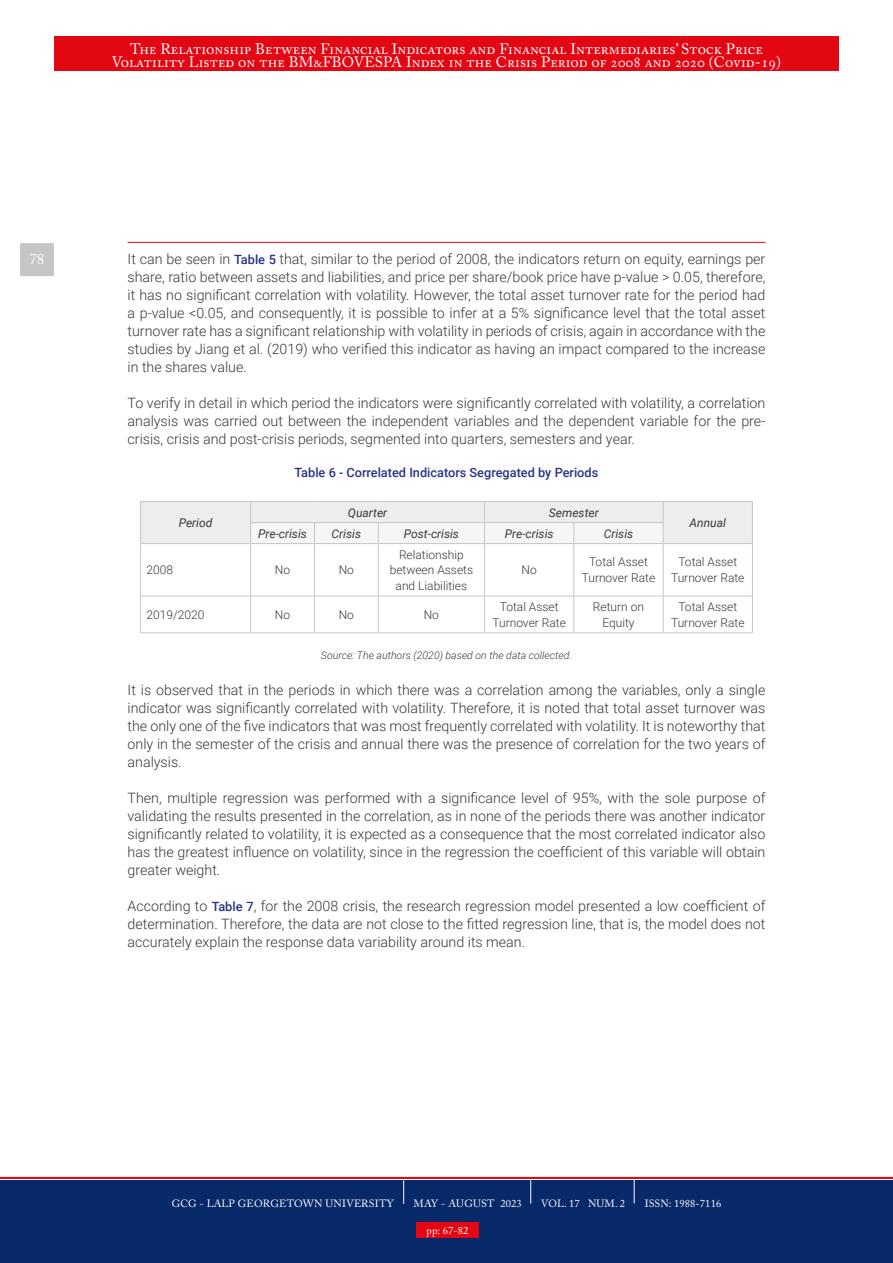
<style>
.page{position:relative;width:893px;height:1263px;background:#fff}
.page>*{position:absolute;margin:0;border:0;box-sizing:border-box;transform-origin:0 0}
.t1{font:15px/13.5px "Adobe Caslon Pro";letter-spacing:.005em;color:#fff;text-align:center}
.t2{font:300 14.25px/18px "Roboto";color:#3a3835;text-align:justify}
.t3{font:500 12.75px "Roboto";color:#283583}
.t4{font:300 12px/15.8px "Roboto";color:#3a3835;text-align:center}
.t5{font:italic 12px "Roboto";color:#3a3835}
.t6{font:10.5px "Adobe Caslon Pro";letter-spacing:.01em;color:#fff}
.t7{font:italic 300 10.5px "Roboto";color:#3a3835}
.s1{font-weight:500;font-size:12.75px;color:#283583}
</style>
<div class="page">
<div style="left:54px;top:37px;width:785px;height:34px;background:#e30613"></div>
<div style="left:0;top:1180px;width:893px;height:83px;background:#082969"></div>
<div style="left:20px;top:243px;width:34px;height:33px;background:#c6c6c6;border-radius:2px"></div>
<hr style="left:128px;top:242px;width:637px;height:1px;background:#e30613">
<svg style="left:0;top:1177px;width:893px;height:27px"></svg>
<hr style="left:140px;top:501px;width:111px;height:1px;background:#c6c6c6">
<hr style="left:251px;top:501px;width:63px;height:1px;background:#c6c6c6">
<hr style="left:314px;top:501px;width:64px;height:1px;background:#c6c6c6">
<hr style="left:378px;top:501px;width:107px;height:1px;background:#c6c6c6">
<hr style="left:485px;top:501px;width:89px;height:1px;background:#c6c6c6">
<hr style="left:574px;top:501px;width:89px;height:1px;background:#c6c6c6">
<hr style="left:663px;top:501px;width:90px;height:1px;background:#c6c6c6">
<hr style="left:140px;top:544px;width:1px;height:52px;background:#c6c6c6">
<hr style="left:250px;top:544px;width:1px;height:52px;background:#c6c6c6">
<hr style="left:314px;top:544px;width:1px;height:52px;background:#c6c6c6">
<hr style="left:378px;top:544px;width:1px;height:52px;background:#c6c6c6">
<hr style="left:484px;top:544px;width:1px;height:52px;background:#c6c6c6">
<hr style="left:574px;top:544px;width:1px;height:52px;background:#c6c6c6">
<hr style="left:663px;top:544px;width:1px;height:52px;background:#c6c6c6">
<hr style="left:752px;top:544px;width:1px;height:52px;background:#c6c6c6">
<hr style="left:140px;top:596px;width:111px;height:1px;background:#c6c6c6">
<hr style="left:140px;top:596px;width:1px;height:37px;background:#c6c6c6">
<hr style="left:251px;top:596px;width:63px;height:1px;background:#c6c6c6">
<hr style="left:250px;top:596px;width:1px;height:37px;background:#c6c6c6">
<hr style="left:314px;top:596px;width:64px;height:1px;background:#c6c6c6">
<hr style="left:314px;top:596px;width:1px;height:37px;background:#c6c6c6">
<hr style="left:378px;top:596px;width:107px;height:1px;background:#c6c6c6">
<hr style="left:378px;top:596px;width:1px;height:37px;background:#c6c6c6">
<hr style="left:485px;top:596px;width:89px;height:1px;background:#c6c6c6">
<hr style="left:484px;top:596px;width:1px;height:37px;background:#c6c6c6">
<hr style="left:574px;top:596px;width:89px;height:1px;background:#c6c6c6">
<hr style="left:574px;top:596px;width:1px;height:37px;background:#c6c6c6">
<hr style="left:663px;top:596px;width:90px;height:1px;background:#c6c6c6">
<hr style="left:663px;top:596px;width:1px;height:37px;background:#c6c6c6">
<hr style="left:752px;top:596px;width:1px;height:37px;background:#c6c6c6">
<hr style="left:140px;top:633px;width:111px;height:1px;background:#c6c6c6">
<hr style="left:251px;top:633px;width:63px;height:1px;background:#c6c6c6">
<hr style="left:314px;top:633px;width:64px;height:1px;background:#c6c6c6">
<hr style="left:378px;top:633px;width:107px;height:1px;background:#c6c6c6">
<hr style="left:485px;top:633px;width:89px;height:1px;background:#c6c6c6">
<hr style="left:574px;top:633px;width:89px;height:1px;background:#c6c6c6">
<hr style="left:663px;top:633px;width:90px;height:1px;background:#c6c6c6">
<svg style="left:140px;top:502px;width:613px;height:42px"></svg>
<hr style="left:314px;top:522px;width:64px;height:1px;background:#c6c6c6">
<hr style="left:378px;top:522px;width:107px;height:1px;background:#c6c6c6">
<hr style="left:485px;top:522px;width:89px;height:1px;background:#c6c6c6">
<hr style="left:574px;top:522px;width:89px;height:1px;background:#c6c6c6">
<hr style="left:251px;top:543px;width:63px;height:1px;background:#c6c6c6">
<hr style="left:314px;top:543px;width:64px;height:1px;background:#c6c6c6">
<hr style="left:378px;top:543px;width:107px;height:1px;background:#c6c6c6">
<hr style="left:485px;top:543px;width:89px;height:1px;background:#c6c6c6">
<hr style="left:574px;top:543px;width:89px;height:1px;background:#c6c6c6">
<hr style="left:663px;top:543px;width:90px;height:1px;background:#c6c6c6">
<div style="left:416px;top:1222px;width:63px;height:15px;background:#e30613"></div>
<p class="t1" style="left:112px;top:42px;width:671px">The Relationship Between Financial Indicators and Financial Intermediaries’ Stock Price<br>Volatility Listed on the BM&amp;FBOVESPA Index in the Crisis Period of 2008 and 2020 (Covid-19)</p>
<p class="t1" style="left:29px;top:252px;width:16px">78</p>
<p class="t2" style="left:128px;top:250px;width:639px">It can be seen in <span class="s1">Table 5</span> that, similar to the period of 2008, the indicators return on equity, earnings per share, ratio between assets and liabilities, and price per share/book price have p-value &gt; 0.05, therefore, it has no significant correlation with volatility. However, the total asset turnover rate for the period had a p-value &lt;0.05, and consequently, it is possible to infer at a 5% significance level that the total asset turnover rate has a significant relationship with volatility in periods of crisis, again in accordance with the studies by Jiang et al. (2019) who verified this indicator as having an impact compared to the increase in the shares value.</p>
<p class="t2" style="left:128px;top:394px;width:639px">To verify in detail in which period the indicators were significantly correlated with volatility, a correlation analysis was carried out between the independent variables and the dependent variable for the pre&shy;crisis, crisis and post-crisis periods, segmented into quarters, semesters and year.</p>
<p class="t3" style="left:295px;top:464px;width:305px">Table 6 - Correlated Indicators Segregated by Periods</p>
<p class="t5" style="left:179px;top:514px;width:35px">Period</p>
<p class="t5" style="left:348px;top:504px;width:41px">Quarter</p>
<p class="t5" style="left:549px;top:504px;width:51px">Semester</p>
<p class="t5" style="left:690px;top:514px;width:38px">Annual</p>
<p class="t5" style="left:258px;top:525px;width:50px">Pre-crisis</p>
<p class="t5" style="left:332px;top:525px;width:31px">Crisis</p>
<p class="t5" style="left:404px;top:525px;width:57px">Post-crisis</p>
<p class="t5" style="left:505px;top:525px;width:50px">Pre-crisis</p>
<p class="t5" style="left:604px;top:525px;width:31px">Crisis</p>
<p class="t4" style="left:147px;top:562px;width:28px">2008</p>
<p class="t4" style="left:275px;top:562px;width:17px">No</p>
<p class="t4" style="left:339px;top:562px;width:17px">No</p>
<p class="t4" style="left:390px;top:546px;width:85px">Relationship between Assets and Liabilities</p>
<p class="t4" style="left:522px;top:562px;width:17px">No</p>
<p class="t4" style="left:582px;top:554px;width:75px">Total Asset<br>Turnover Rate</p>
<p class="t4" style="left:671px;top:554px;width:75px">Total Asset<br>Turnover Rate</p>
<p class="t4" style="left:147px;top:606px;width:59px">2019/2020</p>
<p class="t4" style="left:275px;top:606px;width:17px">No</p>
<p class="t4" style="left:339px;top:606px;width:17px">No</p>
<p class="t4" style="left:424px;top:606px;width:17px">No</p>
<p class="t4" style="left:492px;top:598px;width:75px">Total Asset<br>Turnover Rate</p>
<p class="t4" style="left:593px;top:598px;width:53px">Return on<br>Equity</p>
<p class="t4" style="left:671px;top:598px;width:75px">Total Asset<br>Turnover Rate</p>
<p class="t7" style="left:321px;top:647px;width:253px">Source: The authors (2020) based on the data collected.</p>
<p class="t2" style="left:128px;top:680px;width:639px">It is observed that in the periods in which there was a correlation among the variables, only a single indicator was significantly correlated with volatility. Therefore, it is noted that total asset turnover was the only one of the five indicators that was most frequently correlated with volatility. It is noteworthy that only in the semester of the crisis and annual there was the presence of correlation for the two years of analysis.</p>
<p class="t2" style="left:128px;top:788px;width:639px">Then, multiple regression was performed with a significance level of 95%, with the sole purpose of validating the results presented in the correlation, as in none of the periods there was another indicator significantly related to volatility, it is expected as a consequence that the most correlated indicator also has the greatest influence on volatility, since in the regression the coefficient of this variable will obtain greater weight.</p>
<p class="t2" style="left:128px;top:896px;width:639px">According to <span class="s1">Table 7</span>, for the 2008 crisis, the research regression model presented a low coefficient of determination. Therefore, the data are not close to the fitted regression line, that is, the model does not accurately explain the response data variability around its mean.</p>
<p class="t6" style="left:172px;top:1197px;width:224px">GCG - LALP GEORGETOWN UNIVERSITY</p>
<p class="t6" style="left:414px;top:1197px;width:110px">MAY - AUGUST 2023</p>
<p class="t6" style="left:541px;top:1197px;width:85px">VOL. 17 NUM. 2</p>
<p class="t6" style="left:645px;top:1197px;width:78px">ISSN: 1988-7116</p>
<p class="t6" style="left:426px;top:1224px;width:43px">pp: 67-82</p>
</div>
